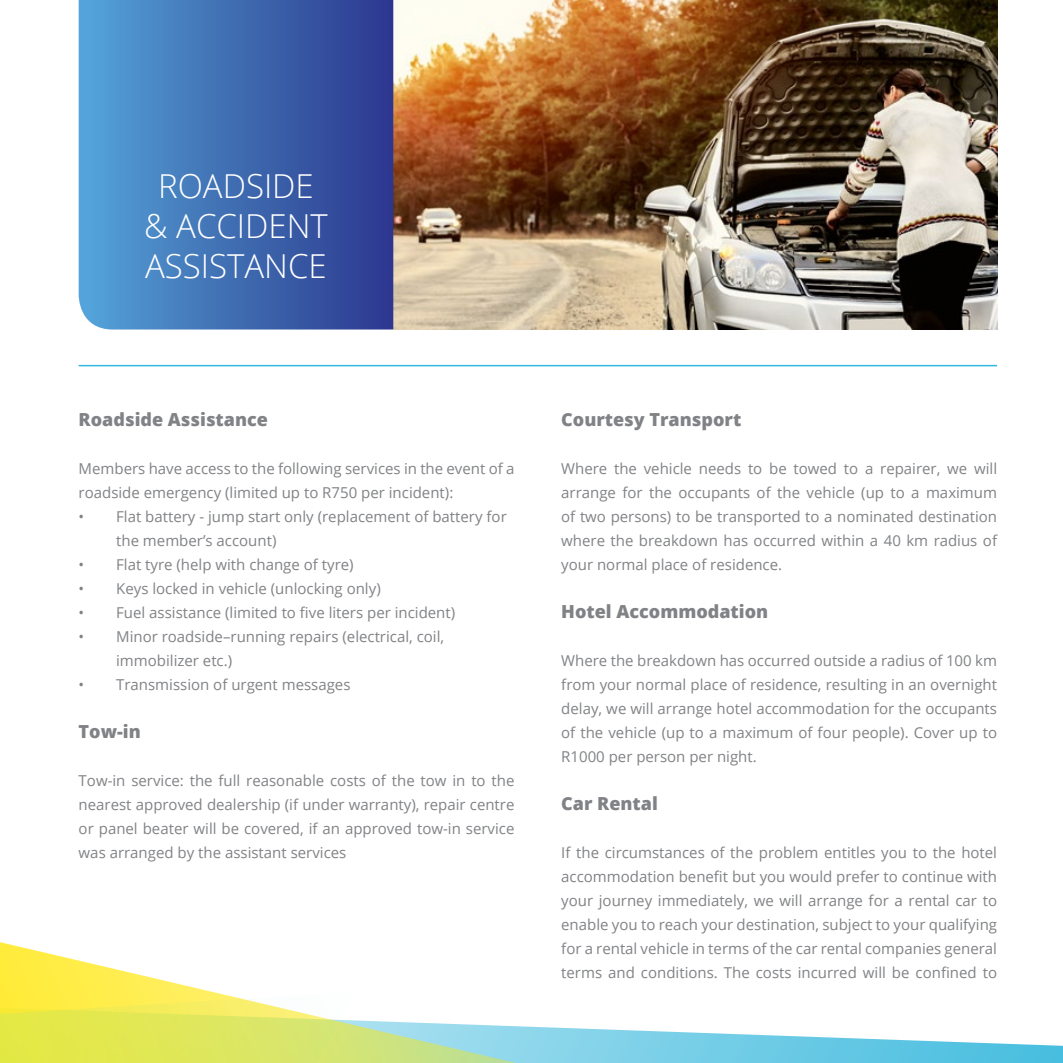
<style>
.page{position:relative;width:1063px;height:1063px;background:#fff}
.page>*{position:absolute;margin:0;border:0;box-sizing:border-box;transform-origin:0 0}
.t1{font:300 33px/39.6px "Open Sans";color:#fff;text-align:center}
.t2{font:800 18px "Open Sans";color:#808285}
.t3{font:15px/24px "Open Sans";color:#808285;text-align:justify}
</style>
<div class="page">
<img style="left:393px;top:0;width:604px;height:330px">
<svg style="left:79px;top:0;width:314px;height:330px;background:#406db2"></svg>
<svg style="left:0;top:942px;width:255px;height:60px"></svg>
<svg style="left:0;top:1002px;width:1063px;height:61px"></svg>
<hr style="left:79px;top:365px;width:918px;height:1px;background:#34b7dc">
<h1 class="t1" style="left:144px;top:166px;width:185px">ROADSIDE &amp; ACCIDENT<br>ASSISTANCE</h1>
<p class="t2" style="left:79px;top:406px;width:191px">Roadside Assistance</p>
<p class="t3" style="left:79px;top:456px;width:437px">Members have access to the following services in the event of a roadside emergency (limited up to R750 per incident):</p>
<p class="t3" style="left:116px;top:504px;width:392px;text-indent:-38px">• Flat battery - jump start only (replacement of battery for the member’s account)</p>
<p class="t3" style="left:79px;top:552px;width:276px">• Flat tyre (help with change of tyre)</p>
<p class="t3" style="left:79px;top:576px;width:304px">• Keys locked in vehicle (unlocking only)</p>
<p class="t3" style="left:79px;top:600px;width:378px">• Fuel assistance (limited to five liters per incident)</p>
<p class="t3" style="left:116px;top:624px;width:330px;text-indent:-38px">• Minor roadside–running repairs (electrical, coil, immobilizer etc.)</p>
<p class="t3" style="left:79px;top:672px;width:273px">• Transmission of urgent messages</p>
<p class="t2" style="left:79px;top:718px;width:64px">Tow-in</p>
<p class="t3" style="left:79px;top:768px;width:437px">Tow-in service: the full reasonable costs of the tow in to the nearest approved dealership (if under warranty), repair centre or panel beater will be covered, if an approved tow-in service was arranged by the assistant services</p>
<p class="t2" style="left:561px;top:406px;width:182px">Courtesy Transport</p>
<p class="t3" style="left:561px;top:456px;width:437px">Where the vehicle needs to be towed to a repairer, we will arrange for the occupants of the vehicle (up to a maximum of two persons) to be transported to a nominated destination where the breakdown has occurred within a 40 km radius of your normal place of residence.</p>
<p class="t2" style="left:561px;top:598px;width:208px">Hotel Accommodation</p>
<p class="t3" style="left:561px;top:648px;width:437px">Where the breakdown has occurred outside a radius of 100 km from your normal place of residence, resulting in an overnight delay, we will arrange hotel accommodation for the occupants of the vehicle (up to a maximum of four people). Cover up to R1000 per person per night.</p>
<p class="t2" style="left:561px;top:790px;width:98px">Car Rental</p>
<p class="t3" style="left:561px;top:840px;width:437px">If the circumstances of the problem entitles you to the hotel accommodation benefit but you would prefer to continue with your journey immediately, we will arrange for a rental car to enable you to reach your destination, subject to your qualifying for a rental vehicle in terms of the car rental companies general terms and conditions. The costs incurred will be confined to</p>
</div>
